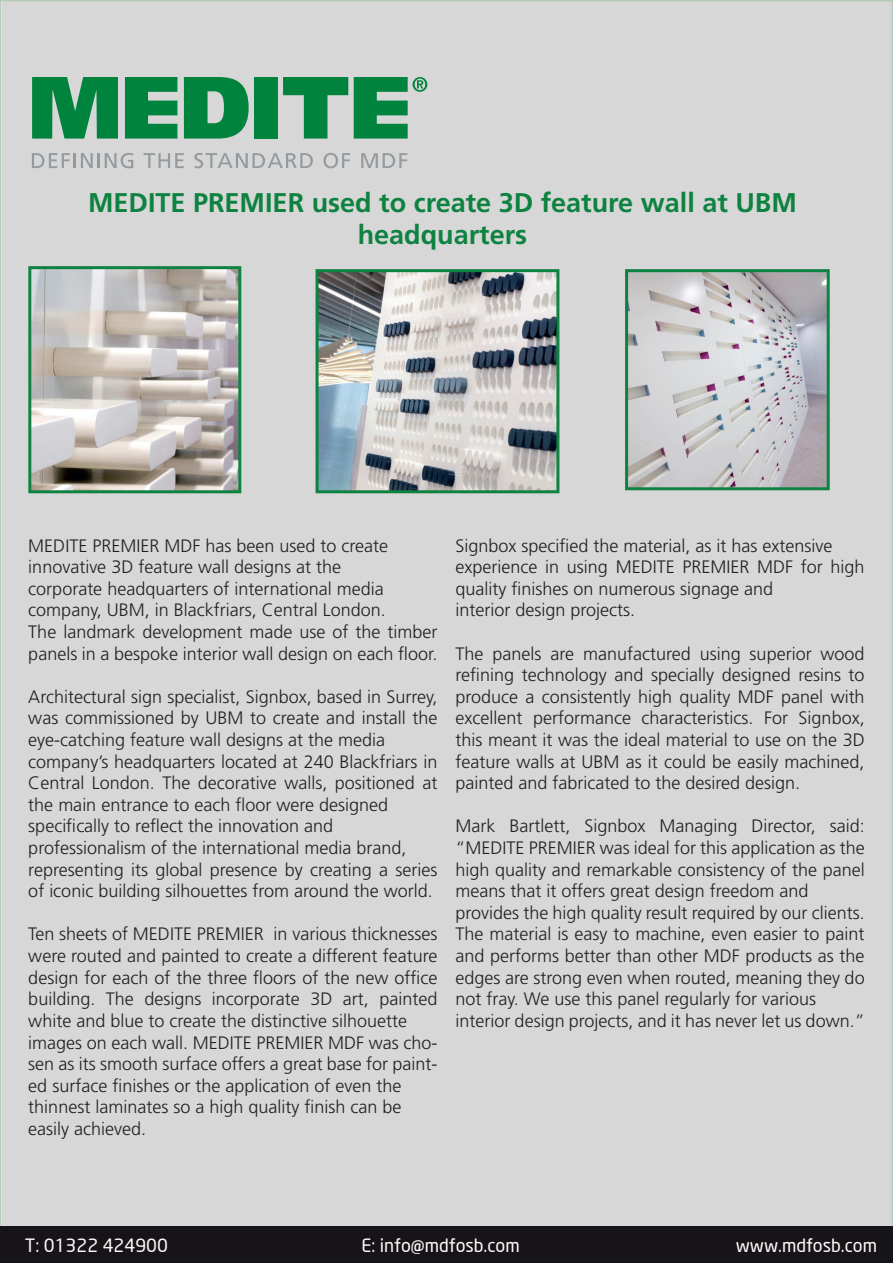
<style>
.page{position:relative;width:893px;height:1263px;background:#fff}
.page>*{position:absolute;margin:0;border:0;box-sizing:border-box;transform-origin:0 0}
.t1{font:700 27px/32.4px "Frutiger";color:#0e8240;text-align:center}
.t2{font:300 18px/21.6px "Frutiger";color:#231f20}
.t3{font:18px "Neo Sans";color:#fefcf9}
</style>
<div class="page">
<div style="left:0;top:0;width:893px;height:1227px;background:#d7d7d8"></div>
<svg style="left:32px;top:77px;width:86px;height:62px;background:#259258"></svg>
<svg style="left:125px;top:77px;width:52px;height:62px;background:#229155"></svg>
<svg style="left:184px;top:77px;width:65px;height:62px;background:#2c955c"></svg>
<div style="left:254px;top:77px;width:24px;height:62px;background:#00843d"></div>
<svg style="left:283px;top:77px;width:65px;height:62px;background:#61a983"></svg>
<svg style="left:354px;top:77px;width:73px;height:62px;background:#4da275"></svg>
<svg style="left:32px;top:153px;width:101px;height:15px;background:#bec0c2"></svg>
<svg style="left:144px;top:153px;width:40px;height:15px"></svg>
<svg style="left:194px;top:153px;width:119px;height:15px;background:#c0c2c3"></svg>
<svg style="left:323px;top:153px;width:27px;height:15px"></svg>
<svg style="left:361px;top:153px;width:46px;height:15px"></svg>
<div style="left:0;top:1227px;width:893px;height:36px;background:#171419"></div>
<svg style="left:625px;top:269px;width:205px;height:221px;background:#bcc0c0"></svg>
<img style="left:316px;top:269px;width:243px;height:224px">
<svg style="left:28px;top:266px;width:213px;height:227px;background:#b8b7b0"></svg>
<h1 class="t1" style="left:88px;top:186px;width:710px">MEDITE PREMIER used to create 3D feature wall at UBM headquarters</h1>
<p class="t2" style="left:28px;top:535px;width:411px">MEDITE PREMIER MDF has been used to create innovative 3D feature wall designs at the<br>corporate headquarters of international media company, UBM, in Blackfriars, Central London.<br>The landmark development made use of the timber panels in a bespoke interior wall design on each floor.</p>
<p class="t2" style="left:28px;top:686px;width:411px">Architectural sign specialist, Signbox, based in Surrey, was commissioned by UBM to create and install the eye-catching feature wall designs at the media company’s headquarters located at 240 Blackfriars in Central London. The decorative walls, positioned at the main entrance to each floor were designed specifically to reflect the innovation and professionalism of the international media brand, representing its global presence by creating a series of iconic building silhouettes from around the world.</p>
<p class="t2" style="left:28px;top:924px;width:411px">Ten sheets of MEDITE PREMIER in various thicknesses were routed and painted to create a different feature design for each of the three floors of the new office building. The designs incorporate 3D art, painted white and blue to create the distinctive silhouette images on each wall. MEDITE PREMIER MDF was cho&shy;sen as its smooth surface offers a great base for paint&shy;ed surface finishes or the application of even the thinnest laminates so a high quality finish can be easily achieved.</p>
<p class="t2" style="left:455px;top:535px;width:411px">Signbox specified the material, as it has extensive experience in using MEDITE PREMIER MDF for high quality finishes on numerous signage and<br>interior design projects.</p>
<p class="t2" style="left:455px;top:643px;width:411px;text-align:justify">The panels are manufactured using superior wood refining technology and specially designed resins to produce a consistently high quality MDF panel with excellent performance characteristics. For Signbox, this meant it was the ideal material to use on the 3D feature walls at UBM as it could be easily machined, painted and fabricated to the desired design.</p>
<p class="t2" style="left:455px;top:816px;width:411px">Mark Bartlett, Signbox Managing Director, said: “MEDITE PREMIER was ideal for this application as the high quality and remarkable consistency of the panel means that it offers great design freedom and provides the high quality result required by our clients.<br>The material is easy to machine, even easier to paint and performs better than other MDF products as the edges are strong even when routed, meaning they do not fray. We use this panel regularly for various interior design projects, and it has never let us down.”</p>
<p class="t3" style="left:25px;top:1234px;width:145px">T: 01322 424900</p>
<p class="t3" style="left:361px;top:1234px;width:160px">E: info@mdfosb.com</p>
<p class="t3" style="left:736px;top:1234px;width:143px">www.mdfosb.com</p>
</div>
